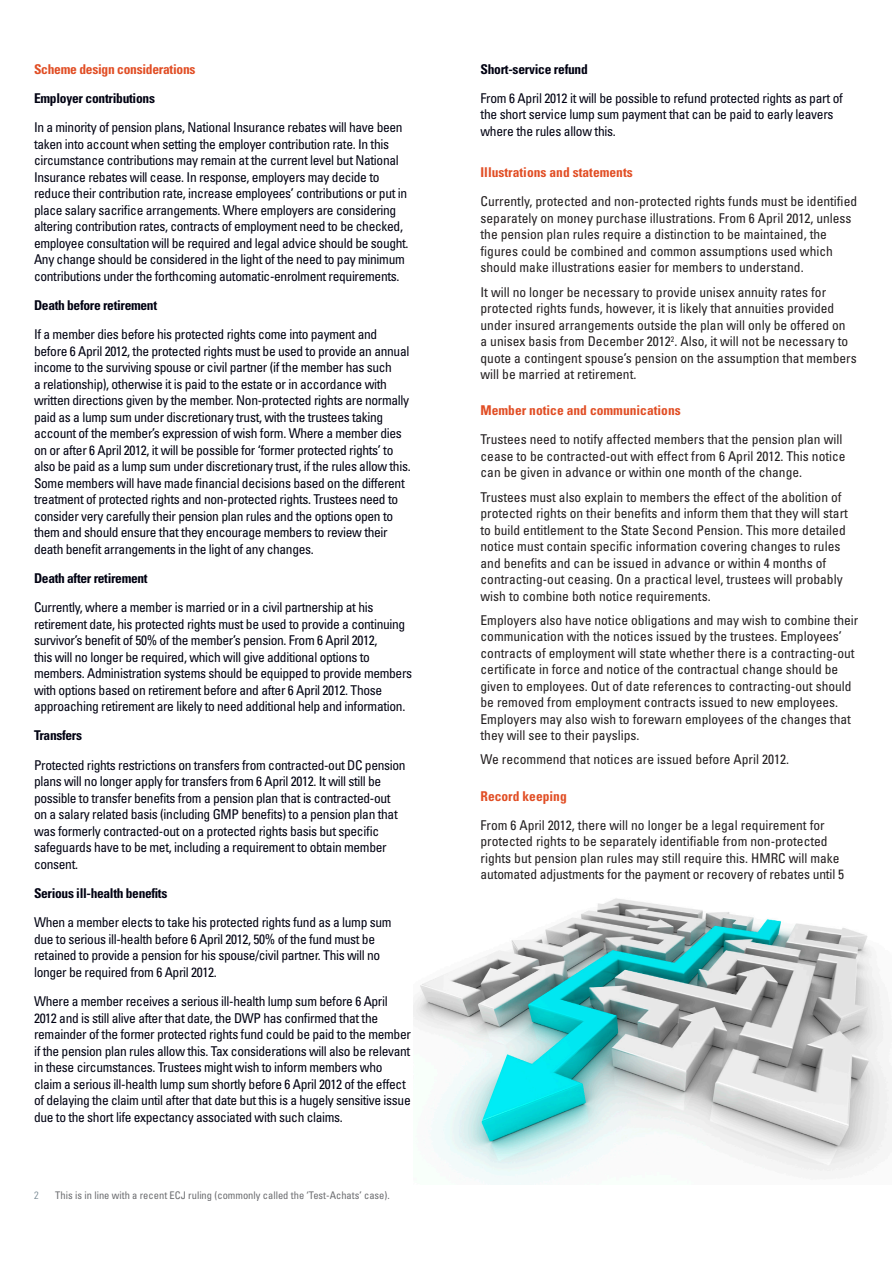
<style>
.page{position:relative;width:893px;height:1263px;background:#fff}
.page>*{position:absolute;margin:0;border:0;box-sizing:border-box;transform-origin:0 0}
.t1{font:condensed 13.5px/16.5px "Univers LT Std";letter-spacing:-.025em;color:#000212}
.t2{font:condensed 13.5px/16.5px "Univers LT Std";color:#231f20}
.t3{font:700 condensed 13.5px "Univers LT Std";letter-spacing:-.025em;color:#000212}
.t4{font:700 condensed 13.5px "Univers LT Std";color:#e14e25}
.t5{font:700 condensed 13.5px "Univers LT Std";letter-spacing:-.02em;color:#e14e25}
.t6{font:condensed 10.5px "Univers LT Std";color:#6c6d70}
.t7{font:300 condensed 10.5px "Univers LT Std";color:#697c87}
</style>
<div class="page">
<img style="left:414px;top:898px;width:475px;height:286px">
<p class="t5" style="left:34px;top:60px;width:163px">Scheme design considerations</p>
<p class="t3" style="left:34px;top:90px;width:123px">Employer contributions</p>
<p class="t1" style="left:34px;top:119px;width:376px">In a minority of pension plans, National Insurance rebates will have been taken into account when setting the employer contribution rate. In this circumstance contributions may remain at the current level but National Insurance rebates will cease. In response, employers may decide to reduce their contribution rate, increase employees’ contributions or put in place salary sacrifice arrangements. Where employers are considering altering contribution rates, contracts of employment need to be checked, employee consultation will be required and legal advice should be sought.<br>Any change should be considered in the light of the need to pay minimum contributions under the forthcoming automatic-enrolment requirements.</p>
<p class="t3" style="left:34px;top:297px;width:125px">Death before retirement</p>
<p class="t1" style="left:34px;top:326px;width:378px">If a member dies before his protected rights come into payment and before 6 April 2012, the protected rights must be used to provide an annual income to the surviving spouse or civil partner (if the member has such<br>a relationship), otherwise it is paid to the estate or in accordance with written directions given by the member. Non-protected rights are normally paid as a lump sum under discretionary trust, with the trustees taking account of the member’s expression of wish form. Where a member dies on or after 6 April 2012, it will be possible for ‘former protected rights’ to also be paid as a lump sum under discretionary trust, if the rules allow this.<br>Some members will have made financial decisions based on the different treatment of protected rights and non-protected rights. Trustees need to consider very carefully their pension plan rules and the options open to them and should ensure that they encourage members to review their death benefit arrangements in the light of any changes.</p>
<p class="t3" style="left:34px;top:570px;width:115px">Death after retirement</p>
<p class="t1" style="left:34px;top:599px;width:380px">Currently, where a member is married or in a civil partnership at his retirement date, his protected rights must be used to provide a continuing survivor’s benefit of 50% of the member’s pension. From 6 April 2012,<br>this will no longer be required, which will give additional options to members. Administration systems should be equipped to provide members with options based on retirement before and after 6 April 2012. Those approaching retirement are likely to need additional help and information.</p>
<p class="t3" style="left:34px;top:727px;width:50px">Transfers</p>
<p class="t1" style="left:34px;top:756px;width:373px">Protected rights restrictions on transfers from contracted-out DC pension plans will no longer apply for transfers from 6 April 2012. It will still be possible to transfer benefits from a pension plan that is contracted-out on a salary related basis (including GMP benefits) to a pension plan that was formerly contracted-out on a protected rights basis but specific safeguards have to be met, including a requirement to obtain member consent.</p>
<p class="t3" style="left:34px;top:885px;width:135px">Serious ill-health benefits</p>
<p class="t1" style="left:34px;top:914px;width:359px">When a member elects to take his protected rights fund as a lump sum due to serious ill-health before 6 April 2012, 50% of the fund must be retained to provide a pension for his spouse/civil partner. This will no longer be required from 6 April 2012.</p>
<p class="t1" style="left:34px;top:993px;width:378px">Where a member receives a serious ill-health lump sum before 6 April 2012 and is still alive after that date, the DWP has confirmed that the remainder of the former protected rights fund could be paid to the member if the pension plan rules allow this. Tax considerations will also be relevant in these circumstances. Trustees might wish to inform members who claim a serious ill-health lump sum shortly before 6 April 2012 of the effect of delaying the claim until after that date but this is a hugely sensitive issue due to the short life expectancy associated with such claims.</p>
<p class="t7" style="left:34px;top:1189px;width:6px">2</p>
<p class="t6" style="left:55px;top:1188px;width:336px">This is in line with a recent ECJ ruling (commonly called the ‘Test-Achats’ case).</p>
<p class="t3" style="left:480px;top:60px;width:109px">Short-service refund</p>
<p class="t1" style="left:480px;top:90px;width:364px">From 6 April 2012 it will be possible to refund protected rights as part of the short service lump sum payment that can be paid to early leavers where the rules allow this.</p>
<p class="t4" style="left:480px;top:164px;width:154px">Illustrations and statements</p>
<p class="t2" style="left:480px;top:193px;width:378px">Currently, protected and non-protected rights funds must be identified separately on money purchase illustrations. From 6 April 2012, unless the pension plan rules require a distinction to be maintained, the figures could be combined and common assumptions used which should make illustrations easier for members to understand.</p>
<p class="t2" style="left:480px;top:283px;width:378px">It will no longer be necessary to provide unisex annuity rates for protected rights funds, however, it is likely that annuities provided under insured arrangements outside the plan will only be offered on<br>a unisex basis from December 2012<sup>2</sup>. Also, it will not be necessary to quote a contingent spouse’s pension on the assumption that members will be married at retirement.</p>
<p class="t4" style="left:480px;top:402px;width:202px">Member notice and communications</p>
<p class="t2" style="left:480px;top:431px;width:367px">Trustees need to notify affected members that the pension plan will cease to be contracted-out with effect from 6 April 2012. This notice can be given in advance or within one month of the change.</p>
<p class="t2" style="left:480px;top:488px;width:369px">Trustees must also explain to members the effect of the abolition of protected rights on their benefits and inform them that they will start to build entitlement to the State Second Pension. This more detailed notice must contain specific information covering changes to rules and benefits and can be issued in advance or within 4 months of contracting-out ceasing. On a practical level, trustees will probably wish to combine both notice requirements.</p>
<p class="t2" style="left:480px;top:611px;width:379px">Employers also have notice obligations and may wish to combine their communication with the notices issued by the trustees. Employees’ contracts of employment will state whether there is a contracting-out certificate in force and notice of the contractual change should be given to employees. Out of date references to contracting-out should be removed from employment contracts issued to new employees.<br>Employers may also wish to forewarn employees of the changes that they will see to their payslips.</p>
<p class="t2" style="left:480px;top:751px;width:310px">We recommend that notices are issued before April 2012.</p>
<p class="t4" style="left:480px;top:787px;width:88px">Record keeping</p>
<p class="t2" style="left:480px;top:817px;width:365px">From 6 April 2012, there will no longer be a legal requirement for protected rights to be separately identifiable from non-protected rights but pension plan rules may still require this. HMRC will make automated adjustments for the payment or recovery of rebates until 5</p>
</div>
